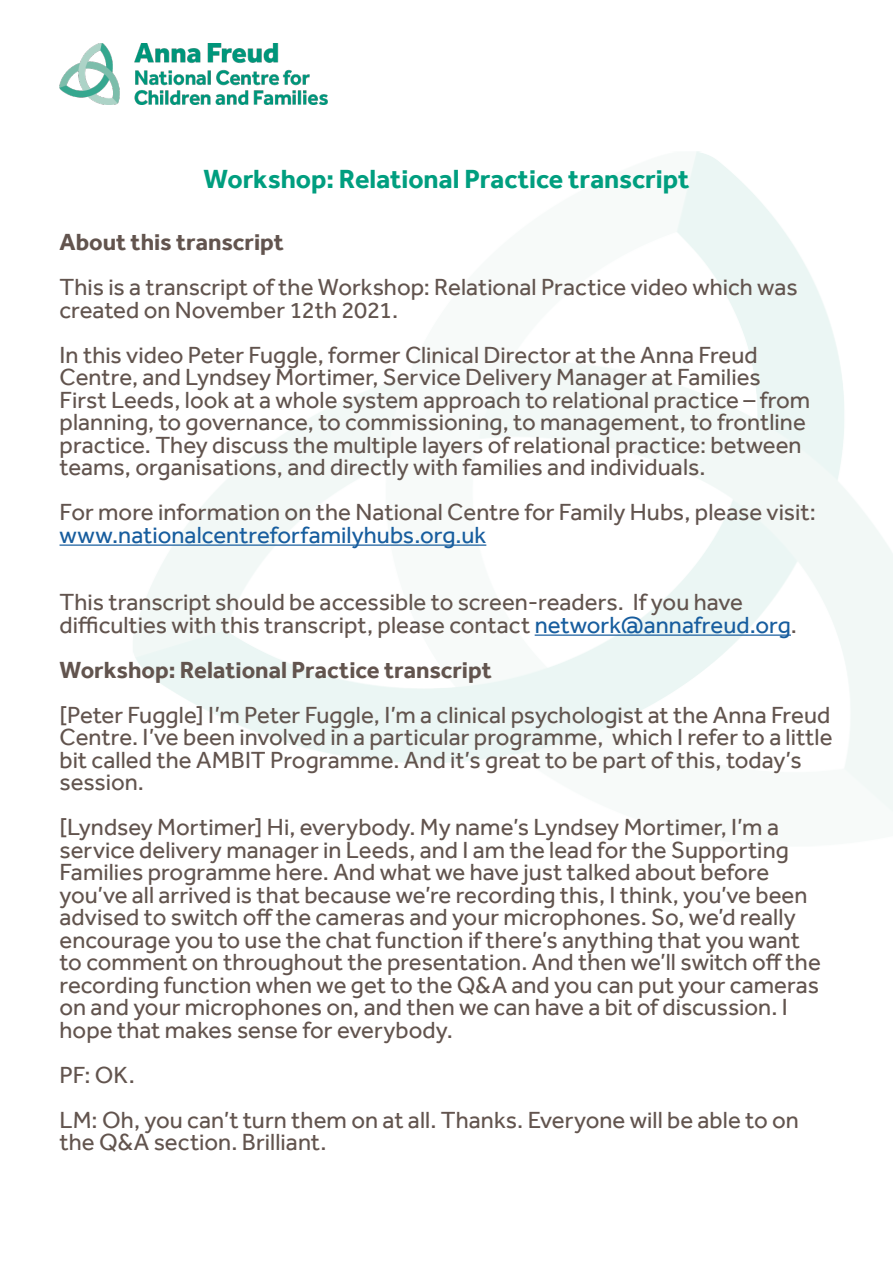
<style>
.page{position:relative;width:893px;height:1263px;background:#fff}
.page>*{position:absolute;margin:0;border:0;box-sizing:border-box;transform-origin:0 0}
.Section_heading__col{font:700 27px "Effra";color:#009e7f}
.Body_copy{font:24px/22.5px "Effra";color:#62544e}
.Body_copy-2{font:700 24px "Effra";color:#62544e}
.s1{color:#175d9e}
</style>
<div class="page">
<hr style="left:60px;top:544px;width:426px;height:2px;background:#175d9e">
<hr style="left:535px;top:634px;width:256px;height:2px;background:#175d9e">
<img style="left:60px;top:44px;width:267px;height:60px">
<p class="Section_heading__col" style="left:204px;top:163px;width:487px">Workshop: Relational Practice transcript</p>
<p class="Body_copy-2" style="left:60px;top:228px;width:226px">About this transcript</p>
<p class="Body_copy" style="left:60px;top:276px;width:740px">This is a transcript of the Workshop: Relational Practice video which was created on November 12th 2021.</p>
<p class="Body_copy" style="left:60px;top:343px;width:752px">In this video Peter Fuggle, former Clinical Director at the Anna Freud Centre, and Lyndsey Mortimer, Service Delivery Manager at Families First Leeds, look at a whole system approach to relational practice – from planning, to governance, to commissioning, to management, to frontline practice. They discuss the multiple layers of relational practice: between teams, organisations, and directly with families and individuals.</p>
<p class="Body_copy" style="left:60px;top:501px;width:758px">For more information on the National Centre for Family Hubs, please visit: <span class="s1">www.nationalcentreforfamilyhubs.org.uk</span></p>
<p class="Body_copy" style="left:60px;top:591px;width:739px">This transcript should be accessible to screen-readers. If you have difficulties with this transcript, please contact <span class="s1">network@annafreud.org</span>.</p>
<p class="Body_copy-2" style="left:60px;top:655px;width:434px">Workshop: Relational Practice transcript</p>
<p class="Body_copy" style="left:60px;top:703px;width:775px">[Peter Fuggle] I’m Peter Fuggle, I’m a clinical psychologist at the Anna Freud Centre. I’ve been involved in a particular programme, which I refer to a little bit called the AMBIT Programme. And it’s great to be part of this, today’s session.</p>
<p class="Body_copy" style="left:60px;top:816px;width:763px">[Lyndsey Mortimer] Hi, everybody. My name’s Lyndsey Mortimer, I’m a service delivery manager in Leeds, and I am the lead for the Supporting Families programme here. And what we have just talked about before you’ve all arrived is that because we’re recording this, I think, you’ve been advised to switch off the cameras and your microphones. So, we’d really encourage you to use the chat function if there’s anything that you want to comment on throughout the presentation. And then we’ll switch off the recording function when we get to the Q&amp;A and you can put your cameras on and your microphones on, and then we can have a bit of discussion. I hope that makes sense for everybody.</p>
<p class="Body_copy" style="left:60px;top:1063px;width:77px">PF: OK.</p>
<p class="Body_copy" style="left:60px;top:1108px;width:741px">LM: Oh, you can’t turn them on at all. Thanks. Everyone will be able to on the Q&amp;A section. Brilliant.</p>
</div>
